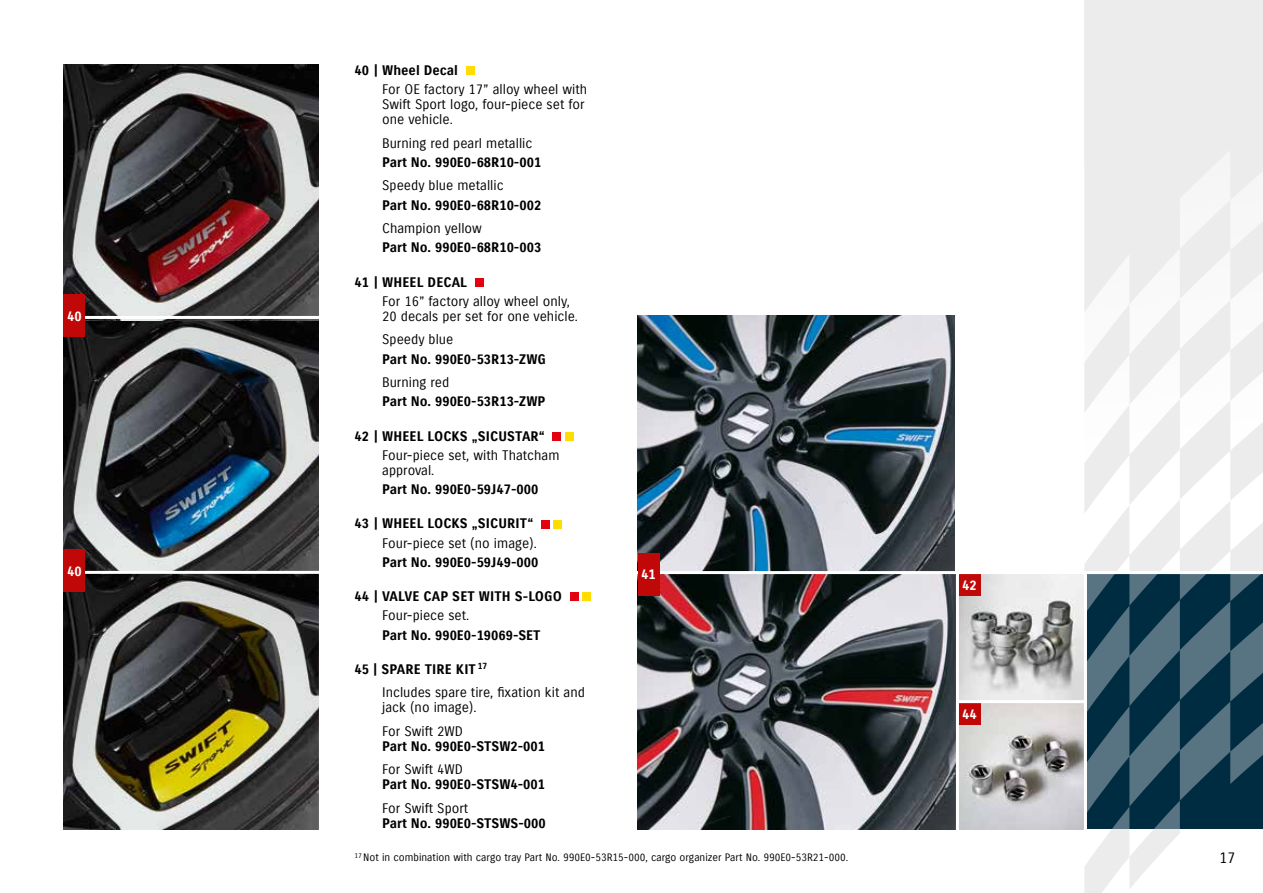
<style>
.page{position:relative;width:1263px;height:893px;background:#fff}
.page>*{position:absolute;margin:0;border:0;box-sizing:border-box;transform-origin:0 0}
.t1{font:15px "Suzuki PRO Regular";color:#000}
.t2{font:13.5px/15px "Suzuki PRO Regular";color:#000}
.t3{font:13.5px "Suzuki PRO Bold";color:#000}
.t4{font:13.5px "Suzuki PRO Bold";color:#fff}
.t5{font:10.5px "Suzuki PRO Regular";color:#000}
</style>
<div class="page">
<svg style="left:1084px;top:0;width:179px;height:893px;fill:#ececed"></svg>
<svg style="left:1087px;top:574px;width:176px;height:255px;background:#264b5e"></svg>
<img style="left:638px;top:574px;width:446px;height:255px">
<div style="left:959px;top:574px;width:21px;height:21px;background:#c00808"></div>
<div style="left:959px;top:703px;width:21px;height:21px;background:#c00808"></div>
<div style="left:466px;top:66px;width:8px;height:9px;background:#fd0"></div>
<div style="left:475px;top:278px;width:8px;height:9px;background:#e3000f"></div>
<div style="left:553px;top:432px;width:8px;height:9px;background:#e3000f"></div>
<div style="left:565px;top:432px;width:8px;height:9px;background:#fd0"></div>
<div style="left:541px;top:520px;width:9px;height:8px;background:#e3000f"></div>
<div style="left:553px;top:520px;width:9px;height:8px;background:#fd0"></div>
<div style="left:570px;top:593px;width:8px;height:8px;background:#e3000f"></div>
<div style="left:582px;top:593px;width:9px;height:8px;background:#fd0"></div>
<img style="left:638px;top:316px;width:317px;height:255px">
<img style="left:64px;top:320px;width:255px;height:509px">
<img style="left:64px;top:64px;width:255px;height:256px">
<hr style="left:957px;top:700px;width:129px;height:3px;background:#fff">
<hr style="left:956px;top:572px;width:3px;height:273px;background:#fff">
<hr style="left:1084px;top:574px;width:3px;height:271px;background:#fff">
<hr style="left:627px;top:571px;width:636px;height:3px;background:#fff">
<hr style="left:64px;top:316px;width:265px;height:3px;background:#fff">
<hr style="left:64px;top:571px;width:265px;height:3px;background:#fff">
<div style="left:64px;top:295px;width:21px;height:42px;background:#c00808"></div>
<div style="left:64px;top:550px;width:21px;height:42px;background:#c00808"></div>
<div style="left:638px;top:553px;width:21px;height:42px;background:#c00808"></div>
<p class="t3" style="left:355px;top:62px;width:105px">40 | Wheel Decal</p>
<p class="t2" style="left:382px;top:82px;width:207px">For OE factory 17” alloy wheel with<br>Swift Sport logo, four-piece set for one vehicle.</p>
<p class="t2" style="left:382px;top:135px;width:152px">Burning red pearl metallic</p>
<p class="t3" style="left:382px;top:154px;width:161px">Part No. 990E0-68R10-001</p>
<p class="t2" style="left:382px;top:178px;width:123px">Speedy blue metallic</p>
<p class="t3" style="left:382px;top:197px;width:161px">Part No. 990E0-68R10-002</p>
<p class="t2" style="left:382px;top:221px;width:101px">Champion yellow</p>
<p class="t3" style="left:382px;top:239px;width:161px">Part No. 990E0-68R10-003</p>
<p class="t3" style="left:355px;top:274px;width:114px">41 | WHEEL DECAL</p>
<p class="t2" style="left:382px;top:294px;width:197px">For 16” factory alloy wheel only,<br>20 decals per set for one vehicle.</p>
<p class="t2" style="left:382px;top:332px;width:73px">Speedy blue</p>
<p class="t3" style="left:382px;top:351px;width:165px">Part No. 990E0-53R13-ZWG</p>
<p class="t2" style="left:382px;top:375px;width:68px">Burning red</p>
<p class="t3" style="left:382px;top:393px;width:165px">Part No. 990E0-53R13-ZWP</p>
<p class="t3" style="left:355px;top:428px;width:192px">42 | WHEEL LOCKS „SICUSTAR“</p>
<p class="t2" style="left:382px;top:448px;width:179px">Four-piece set, with Thatcham approval.</p>
<p class="t3" style="left:382px;top:481px;width:158px">Part No. 990E0-59J47-000</p>
<p class="t3" style="left:355px;top:515px;width:180px">43 | WHEEL LOCKS „SICURIT“</p>
<p class="t2" style="left:382px;top:535px;width:156px">Four-piece set (no image).</p>
<p class="t3" style="left:382px;top:554px;width:158px">Part No. 990E0-59J49-000</p>
<p class="t3" style="left:355px;top:588px;width:209px">44 | VALVE CAP SET WITH S-LOGO</p>
<p class="t2" style="left:382px;top:608px;width:89px">Four-piece set.</p>
<p class="t3" style="left:382px;top:627px;width:160px">Part No. 990E0-19069-SET</p>
<p class="t3" style="left:355px;top:661px;width:134px">45 | SPARE TIRE KIT <sup>17</sup></p>
<p class="t2" style="left:382px;top:685px;width:204px">Includes spare tire, fixation kit and jack (no image).</p>
<p class="t2" style="left:382px;top:724px;width:82px">For Swift 2WD</p>
<p class="t3" style="left:382px;top:738px;width:164px">Part No. 990E0-STSW2-001</p>
<p class="t2" style="left:382px;top:762px;width:82px">For Swift 4WD</p>
<p class="t3" style="left:382px;top:776px;width:164px">Part No. 990E0-STSW4-001</p>
<p class="t2" style="left:382px;top:801px;width:88px">For Swift Sport</p>
<p class="t3" style="left:382px;top:815px;width:165px">Part No. 990E0-STSWS-000</p>
<p class="t4" style="left:67px;top:308px;width:16px">40</p>
<p class="t4" style="left:67px;top:563px;width:16px">40</p>
<p class="t4" style="left:641px;top:566px;width:16px">41</p>
<p class="t5" style="left:355px;top:851px;width:495px"><sup>17</sup> Not in combination with cargo tray Part No. 990E0-53R15-000, cargo organizer Part No. 990E0-53R21-000.</p>
<p class="t4" style="left:962px;top:577px;width:16px">42</p>
<p class="t4" style="left:962px;top:706px;width:16px">44</p>
<p class="t1" style="left:1219px;top:849px;width:18px">17</p>
</div>
